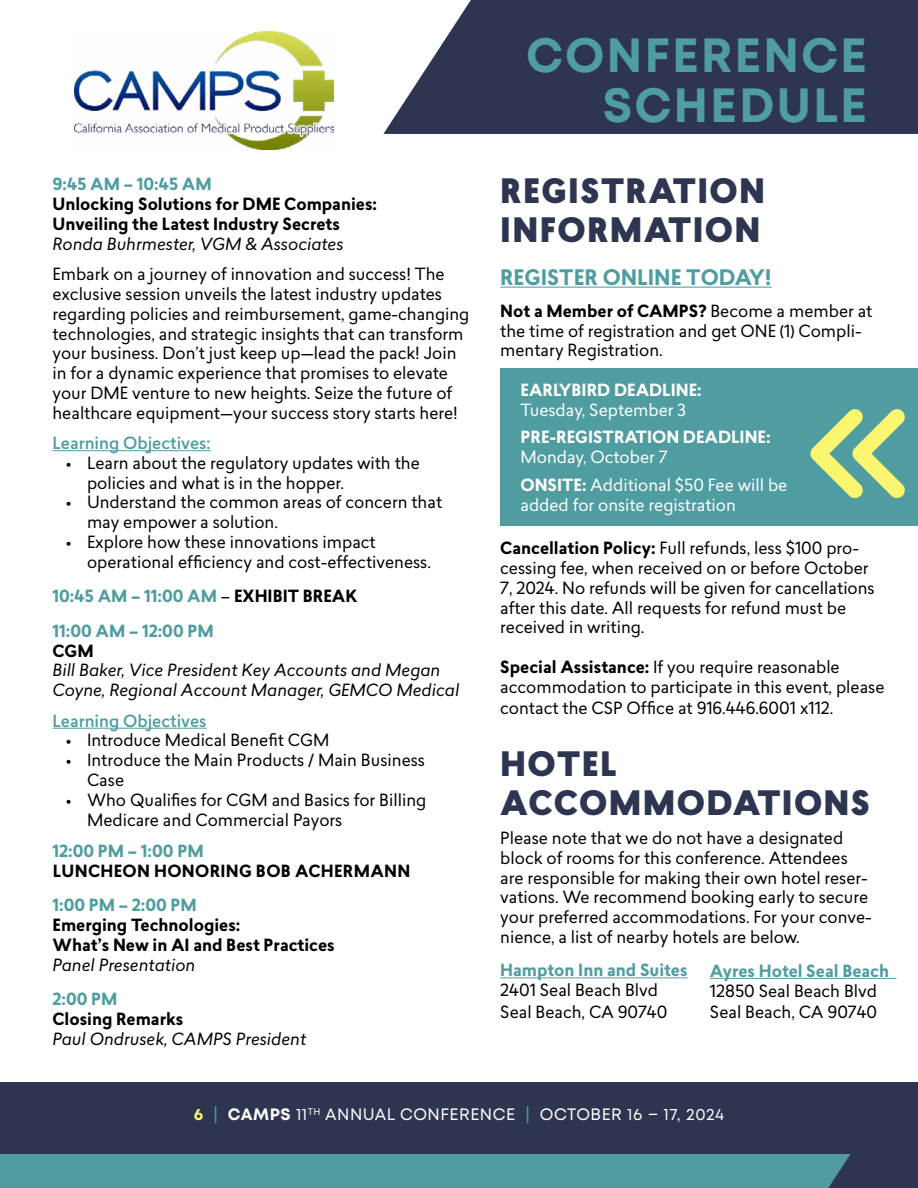
<style>
.page{position:relative;width:918px;height:1188px;background:#fff}
.page>*{position:absolute;margin:0;border:0;box-sizing:border-box;transform-origin:0 0}
.t1{font:700 48px/49.5px "Mont";letter-spacing:.04em;color:#4f9da1;text-align:right}
.t2{font:900 33px/39.6px "Lasiver";letter-spacing:.04em;color:#2d3550}
.t3{font:700 21px "Lasiver";color:#4f9da1}
.t4{font:16.5px/19.8px "Lasiver";color:#000}
.t5{font:italic 16.5px/19.8px "Lasiver";color:#000}
.t6{font:700 16.5px/19.8px "Lasiver";color:#000}
.t7{font:700 16.5px/34.5px "Lasiver";color:#4f9da1}
.t8{font:16.5px/28.5px "Lasiver";color:#fff}
.t9{font:16.5px "Mont";letter-spacing:.03em;color:#fff}
.t10{font:700 16.5px "Lasiver";color:#fff}
.t11{font:500 16.5px "Lasiver";color:#4f9da1}
.t12{font:700 16.5px "Lasiver";letter-spacing:.02em;color:#000}
.s1{font-weight:400;color:#000}
.s2{color:#000}
.s3{font-weight:700}
.s4{font-weight:700;color:#fbf66f}
.s5{color:#4f9da1}
</style>
<div class="page">
<hr style="left:52px;top:450px;width:159px;height:1px;background:#4f9da1">
<hr style="left:52px;top:728px;width:155px;height:1px;background:#4f9da1">
<svg style="left:383px;top:0;width:535px;height:134px;background:#3e455e"></svg>
<div style="left:0;top:1138px;width:918px;height:50px;background:#4f9da1"></div>
<div style="left:0;top:1082px;width:918px;height:71px;background:#2d3550"></div>
<svg style="left:828px;top:1153px;width:90px;height:35px;background:#314159"></svg>
<div style="left:500px;top:369px;width:418px;height:157px;background:#4f9da1"></div>
<hr style="left:500px;top:287px;width:272px;height:1px;background:#4f9da1">
<hr style="left:500px;top:977px;width:188px;height:1px;background:#4f9da1">
<svg style="left:810px;top:409px;width:95px;height:89px"></svg>
<img style="left:75px;top:31px;width:258px;height:119px">
<hr style="left:710px;top:978px;width:187px;height:1px;background:#4f9da1">
<p class="t7" style="left:52px;top:167px;width:161px">9:45 AM – 10:45 AM</p>
<p class="t6" style="left:52px;top:195px;width:326px">Unlocking Solutions for DME Companies:<br>Unveiling the Latest Industry Secrets</p>
<p class="t5" style="left:52px;top:234px;width:293px">Ronda Buhrmester, VGM &amp; Associates</p>
<p class="t4" style="left:52px;top:264px;width:418px">Embark on a journey of innovation and success! The exclusive session unveils the latest industry updates regarding policies and reimbursement, game-changing technologies, and strategic insights that can transform your business. Don’t just keep up—lead the pack! Join in for a dynamic experience that promises to elevate your DME venture to new heights. Seize the future of healthcare equipment—your success story starts here!</p>
<p class="t11" style="left:52px;top:431px;width:160px">Learning Objectives:</p>
<p class="t4" style="left:87px;top:453px;width:334px;text-indent:-21px">• Learn about the regulatory updates with the policies and what is in the hopper.</p>
<p class="t4" style="left:87px;top:492px;width:357px;text-indent:-21px">• Understand the common areas of concern that may empower a solution.</p>
<p class="t4" style="left:87px;top:532px;width:346px;text-indent:-21px">• Explore how these innovations impact operational efficiency and cost-effectiveness.</p>
<p class="t7" style="left:52px;top:579px;width:306px">10:45 AM – 11:00 AM <span class="s1">–</span> <span class="s2">EXHIBIT BREAK<br></span>11:00 AM – 12:00 PM</p>
<p class="t6" style="left:52px;top:641px;width:43px">CGM</p>
<p class="t5" style="left:52px;top:660px;width:408px">Bill Baker, Vice President Key Accounts and Megan<br>Coyne, Regional Account Manager, GEMCO Medical</p>
<p class="t11" style="left:52px;top:709px;width:156px">Learning Objectives</p>
<p class="t4" style="left:66px;top:730px;width:265px">• Introduce Medical Benefit CGM</p>
<p class="t4" style="left:87px;top:750px;width:340px;text-indent:-21px">• Introduce the Main Products / Main Business<br>Case</p>
<p class="t4" style="left:87px;top:790px;width:341px;text-indent:-21px">• Who Qualifies for CGM and Basics for Billing<br>Medicare and Commercial Payors</p>
<p class="t7" style="left:52px;top:834px;width:153px">12:00 PM – 1:00 PM</p>
<p class="t12" style="left:53px;top:859px;width:359px">LUNCHEON HONORING BOB ACHERMANN</p>
<p class="t7" style="left:52px;top:888px;width:146px">1:00 PM – 2:00 PM</p>
<p class="t6" style="left:52px;top:915px;width:284px">Emerging Technologies:<br>What’s New in AI and Best Practices</p>
<p class="t5" style="left:52px;top:955px;width:144px">Panel Presentation</p>
<p class="t7" style="left:52px;top:982px;width:67px">2:00 PM</p>
<p class="t6" style="left:52px;top:1009px;width:132px">Closing Remarks</p>
<p class="t5" style="left:52px;top:1029px;width:255px">Paul Ondrusek, CAMPS President</p>
<h1 class="t1" style="left:526px;top:31px;width:342px">CONFERENCE<br>SCHEDULE</h1>
<h2 class="t2" style="left:500px;top:172px;width:266px">REGISTRATION<br>INFORMATION</h2>
<p class="t3" style="left:500px;top:262px;width:273px">REGISTER ONLINE TODAY!</p>
<p class="t4" style="left:500px;top:301px;width:374px"><span class="s3">Not a Member of CAMPS?</span> Become a member at the time of registration and get ONE (1) Compli&shy;mentary Registration.</p>
<p class="t10" style="left:520px;top:378px;width:183px">EARLYBIRD DEADLINE:</p>
<p class="t8" style="left:520px;top:395px;width:167px">Tuesday, September 3</p>
<p class="t10" style="left:520px;top:425px;width:252px">PRE-REGISTRATION DEADLINE:</p>
<p class="t8" style="left:520px;top:442px;width:268px">Monday, October 7<br><span class="s3">ONSITE:</span> Additional $50 Fee will be</p>
<p class="t8" style="left:520px;top:490px;width:217px">added for onsite registration</p>
<p class="t4" style="left:500px;top:538px;width:376px"><span class="s3">Cancellation Policy:</span> Full refunds, less $100 pro&shy;cessing fee, when received on or before October 7, 2024. No refunds will be given for cancellations after this date. All requests for refund must be received in writing.</p>
<p class="t4" style="left:500px;top:657px;width:386px"><span class="s3">Special Assistance:</span> If you require reasonable accommodation to participate in this event, please</p>
<p class="t4" style="left:500px;top:698px;width:335px">contact the CSP Office at 916.446.6001 x112.</p>
<h2 class="t2" style="left:500px;top:745px;width:372px">HOTEL<br>ACCOMMODATIONS</h2>
<p class="t4" style="left:500px;top:828px;width:373px">Please note that we do not have a designated block of rooms for this conference. Attendees are responsible for making their own hotel reser&shy;vations. We recommend booking early to secure your preferred accommodations. For your conve&shy;nience, a list of nearby hotels are below.</p>
<p class="t7" style="left:500px;top:953px;width:189px">Hampton Inn and Suites</p>
<p class="t4" style="left:500px;top:979px;width:169px;line-height:21.6px">2401 Seal Beach Blvd<br>Seal Beach, CA 90740</p>
<p class="t7" style="left:710px;top:954px;width:181px">Ayres Hotel Seal Beach</p>
<p class="t4" style="left:710px;top:979px;width:169px;line-height:21.6px">12850 Seal Beach Blvd<br>Seal Beach, CA 90740</p>
<p class="t9" style="left:194px;top:1104px;width:532px"><span class="s4">6</span> <span class="s5">|</span> <span class="s3">CAMPS</span> 11<sup>TH</sup> ANNUAL CONFERENCE <span class="s5">|</span> OCTOBER 16 – 17, 2024</p>
</div>
